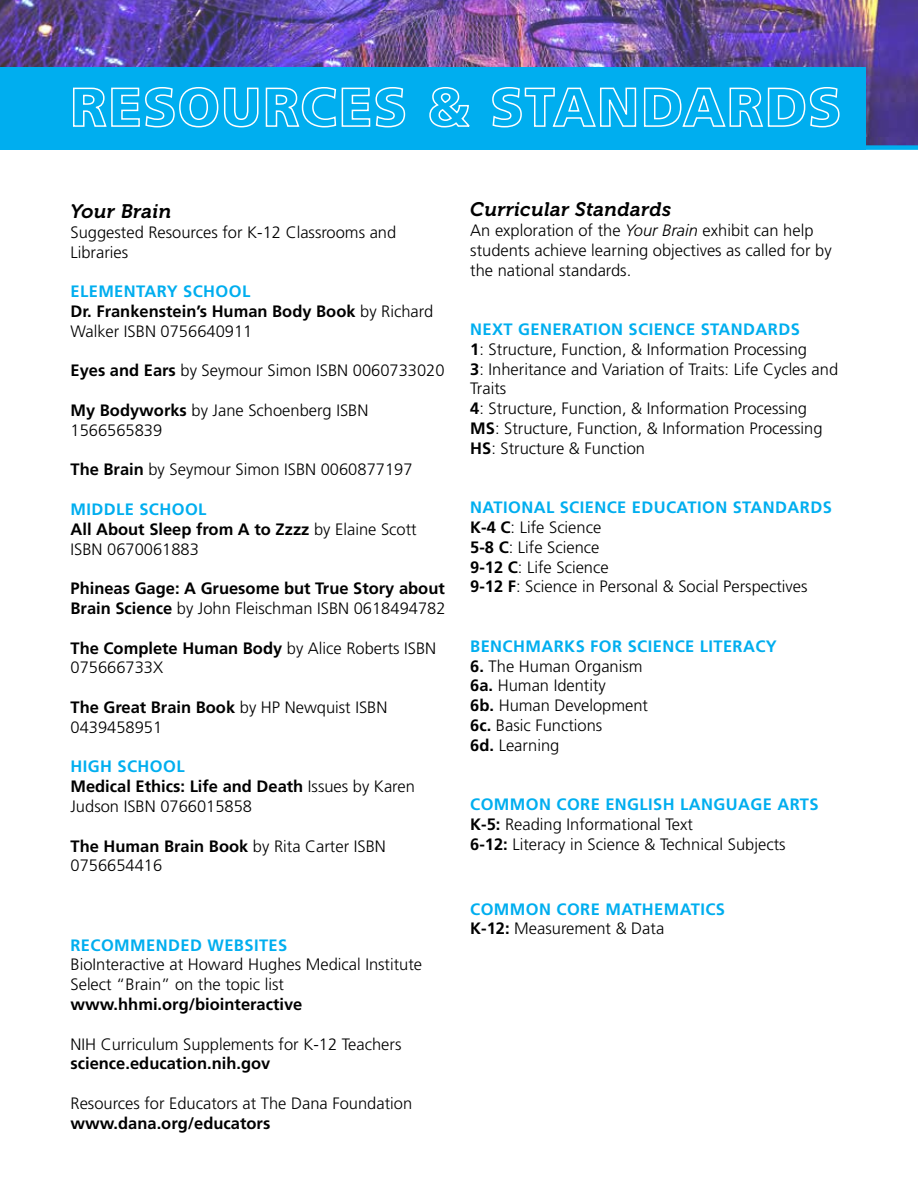
<style>
.page{position:relative;width:918px;height:1188px;background:#fff}
.page>*{position:absolute;margin:0;border:0;box-sizing:border-box;transform-origin:0 0}
.t1{font:italic 19.5px "Museo 700";letter-spacing:.02em;color:#000}
.t2{font:300 16.5px/19.8px "Frutiger";color:#000}
.t3{font:700 16.5px/19.8px "Frutiger";color:#000}
.t4{font:700 16.5px/19.8px "Frutiger";letter-spacing:.025em;color:#00aeef}
.s1{color:#00aeef}
.s2{font-weight:300}
.s3{font-weight:700}
.s4{font-weight:700;color:#00aeef}
.s5{font-style:italic}
.s6{color:#000}
.s7{font-weight:300;color:#000}
</style>
<div class="page">
<img style="left:0;top:0;width:918px;height:145px">
<div style="left:0;top:67px;width:866px;height:82px;background:#00aeef"></div>
<svg style="left:73px;top:87px;width:186px;height:41px"></svg>
<svg style="left:265px;top:87px;width:141px;height:41px"></svg>
<svg style="left:429px;top:87px;width:41px;height:41px"></svg>
<svg style="left:492px;top:87px;width:145px;height:41px"></svg>
<svg style="left:643px;top:87px;width:197px;height:41px"></svg>
<div style="left:0;top:145px;width:918px;height:5px;background:#00aeef"></div>
<p class="t1" style="left:70px;top:200px;width:102px">Your Brain</p>
<p class="t2" style="left:70px;top:222px;width:327px">Suggested Resources for K-12 Classrooms and<br>Libraries</p>
<p class="t4" style="left:70px;top:281px;width:124px">Elementary Sch</p>
<p class="t3" style="left:71px;top:281px;width:364px;text-indent:145px"><span class="s1">ool<br></span>Dr. Frankenstein’s Human Body Book <span class="s2">by Richard<br>Walker ISBN 0756640911</span></p>
<p class="t2" style="left:71px;top:361px;width:376px"><span class="s3">Eyes and Ears</span> by Seymour Simon ISBN 0060733020</p>
<p class="t2" style="left:71px;top:401px;width:299px"><span class="s3">My Bodyworks</span> by Jane Schoenberg ISBN<br>1566565839</p>
<p class="t2" style="left:71px;top:460px;width:344px"><span class="s3">The Brain</span> by Seymour Simon ISBN 0060877197</p>
<p class="t4" style="left:71px;top:499px;width:80px">Middle Sch</p>
<p class="t2" style="left:71px;top:500px;width:348px;text-indent:101px"><span class="s4">ool<br></span><span class="s3">All About Sleep from A to Zzzz</span> by Elaine Scott<br>ISBN 0670061883</p>
<p class="t3" style="left:71px;top:578px;width:377px">Phineas Gage: A Gruesome but True Story about<br>Brain Science <span class="s2">by John Fleischman ISBN 0618494782</span></p>
<p class="t2" style="left:71px;top:638px;width:367px"><span class="s3">The Complete Human Body</span> by Alice Roberts ISBN<br>075666733X</p>
<p class="t2" style="left:71px;top:698px;width:318px"><span class="s3">The Great Brain Book</span> by HP Newquist ISBN<br>0439458951</p>
<p class="t4" style="left:71px;top:757px;width:58px">High Sch</p>
<p class="t2" style="left:71px;top:757px;width:346px;text-indent:79px"><span class="s4">ool<br></span><span class="s3">M edical Ethics: Life and Death</span> Issues by Karen<br>Judson ISBN 0766015858</p>
<p class="t2" style="left:71px;top:836px;width:317px"><span class="s3">The Human Brain Book</span> by Rita Carter ISBN<br>0756654416</p>
<p class="t4" style="left:71px;top:935px;width:11px">Rec</p>
<p class="t4" style="left:101px;top:935px;width:57px">ommended</p>
<p class="t4" style="left:207px;top:935px;width:81px">Websites</p>
<p class="t2" style="left:71px;top:955px;width:353px">BioInteractive at Howard Hughes Medical Institute<br>Select “Brain” on the topic list</p>
<p class="t3" style="left:71px;top:994px;width:233px">www.hhmi.org/biointeractive</p>
<p class="t2" style="left:71px;top:1034px;width:332px">NIH Curriculum Supplements for K-12 Teachers</p>
<p class="t3" style="left:71px;top:1054px;width:201px">science.education.nih.gov</p>
<p class="t2" style="left:71px;top:1094px;width:343px">Resources for Educators at The Dana Foundation</p>
<p class="t3" style="left:71px;top:1113px;width:201px">www.dana.org/educators</p>
<p class="t1" style="left:470px;top:199px;width:202px">Curricular Standards</p>
<p class="t2" style="left:470px;top:221px;width:363px">An exploration of the <span class="s5">Your Brain</span> exhibit can help students achieve learning objectives as called for by the national standards.</p>
<p class="t2" style="left:470px;top:320px;width:369px;text-indent:298px"><span class="s4">rds<br></span><span class="s3">1</span>: Structure, Function, &amp; Information Processing<br><span class="s3">3</span>: Inheritance and Variation of Traits: Life Cycles and Traits<br><span class="s3">4</span>: Structure, Function, &amp; Information Processing<br><span class="s3">MS</span> : Structure, Function, &amp; Information Processing <span class="s3">HS</span>: Structure &amp; Function</p>
<p class="t4" style="left:470px;top:319px;width:60px">Next Gene</p>
<p class="t4" style="left:562px;top:319px;width:103px">ration Science</p>
<p class="t4" style="left:701px;top:319px;width:32px">Standa</p>
<p class="t4" style="left:470px;top:497px;width:126px">National Science</p>
<p class="t4" style="left:632px;top:497px;width:132px">Education Standa</p>
<p class="t4" style="left:800px;top:497px;width:33px">rds</p>
<p class="t2" style="left:470px;top:518px;width:339px"><span class="s3">K-4 C</span>: Life Science<br><span class="s3">5-8 C</span>: Life Science<br><span class="s3">9-12 C</span>: Life Science<br><span class="s3">9-12 F</span>: Science in Personal &amp; Social Perspectives</p>
<p class="t4" style="left:470px;top:636px;width:22px">Bench</p>
<p class="t4" style="left:525px;top:636px;width:139px">marks for Science</p>
<p class="t4" style="left:700px;top:636px;width:56px">Literacy</p>
<p class="t2" style="left:470px;top:656px;width:179px"><span class="s3">6.</span> The Human Organism<br><span class="s3">6a.</span> Human Identity<br><span class="s3">6b.</span> Human Development<br><span class="s3">6c.</span> Basic Functions<br><span class="s3">6d.</span> Learning</p>
<p class="t4" style="left:470px;top:794px;width:222px">Common Core English Lan</p>
<p class="t4" style="left:713px;top:794px;width:107px">guage Arts</p>
<p class="t2" style="left:470px;top:815px;width:317px"><span class="s3">K-5:</span> Reading Informational Text<br><span class="s3">6-12:</span> Literacy in Science &amp; Technical Subjects</p>
<p class="t4" style="left:470px;top:899px;width:256px">Common Core Mathe matics<br><span class="s6">K-12:</span> <span class="s7">Measurement &amp; Data</span></p>
</div>
